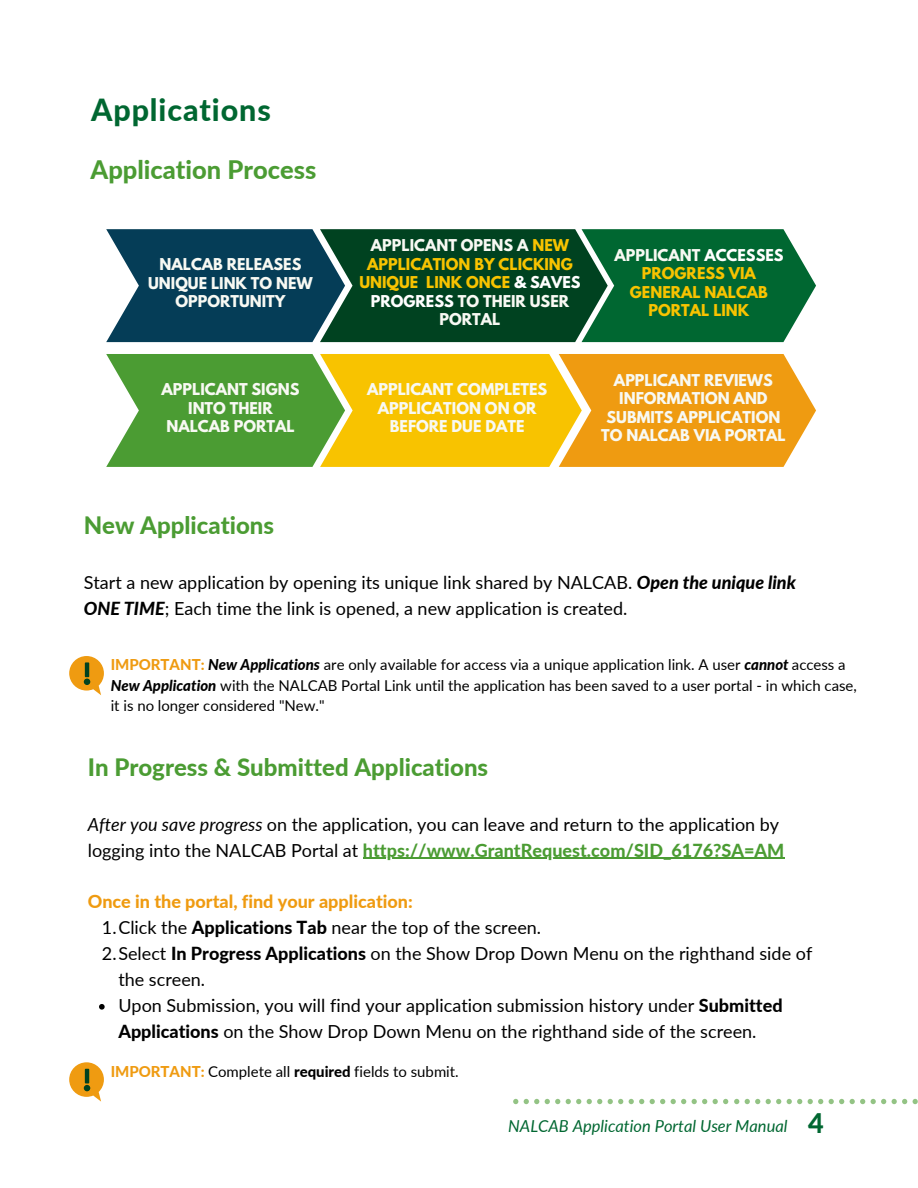
<style>
.page{position:relative;width:918px;height:1188px;background:#fff}
.page>*{position:absolute;margin:0;border:0;box-sizing:border-box;transform-origin:0 0}
.t1{font:800 30.45px "Lato";letter-spacing:.03em;color:#006731}
.t2{font:800 27px "Lato";color:#006731}
.t3{font:800 25.5px "Lato";color:#4b9c33}
.t4{font:800 24px "Lato";color:#4b9c33}
.t5{font:18px/25.8px "Lato";color:#000}
.t6{font:800 18px "Lato";color:#ef9b11}
.t7{font:italic 16.5px "Lato";color:#006731}
.t8{font:15px/20.2px "Lato";color:#000}
.t9{font:700 14.4px/18.5px "League Spartan";color:#f8f9f3;text-align:center}
.t10{font:700 14.4px/18.5px "League Spartan";color:#f8c300;text-align:center}
.s1{color:#f8f9f3}
.s2{color:#fff}
.s3{font-weight:800;font-style:italic}
.s4{font-weight:800;color:#ef9b11}
.s5{font-style:italic}
.s6{font-weight:800;color:#4b9c33}
.s7{font-weight:800}
</style>
<div class="page">
<svg style="left:513px;top:1099px;width:215px;height:5px"></svg>
<svg style="left:734px;top:1099px;width:184px;height:5px"></svg>
<svg style="left:70px;top:656px;width:34px;height:39px"></svg>
<svg style="left:106px;top:229px;width:710px;height:113px;background:#125743"></svg>
<svg style="left:106px;top:354px;width:710px;height:113px;background:#c3af26"></svg>
<svg style="left:99px;top:1004px;width:6px;height:6px"></svg>
<hr style="left:363px;top:858px;width:421px;height:1px;background:#4b9c33">
<svg style="left:70px;top:1062px;width:34px;height:40px"></svg>
<p class="t1" style="left:91px;top:91px;width:181px">Applications</p>
<p class="t3" style="left:91px;top:154px;width:227px">Application Process</p>
<p class="t9" style="left:148px;top:257px;width:166px">NALCAB RELEASES<br>UNIQUE LINK TO NEW<br>OPPORTUNITY</p>
<p class="t9" style="left:162px;top:382px;width:139px">APPLICANT SIGNS<br>INTO THEIR<br>NALCAB PORTAL</p>
<p class="t10" style="left:359px;top:238px;width:223px"><span class="s1">APPLICANT OPENS A</span> NEW<br>APPLICATION BY CLICKING<br>UNIQUE LINK ONCE <span class="s2">&amp; SAVES<br>PROGRESS</span> <span class="s1">TO THEIR USER<br>PORTAL</span></p>
<p class="t9" style="left:367px;top:382px;width:182px">APPLICANT COMPLETES<br>APPLICATION ON OR<br>BEFORE DUE DATE</p>
<p class="t10" style="left:614px;top:247px;width:171px"><span class="s1">APPLICANT</span> <span class="s2">ACCESSES<br></span>PROGRESS VIA<br>GENERAL NALCAB<br>PORTAL LINK</p>
<p class="t9" style="left:601px;top:373px;width:186px">APPLICANT REVIEWS<br>INFORMATION AND<br>SUBMITS APPLICATION<br>TO NALCAB VIA PORTAL</p>
<p class="t4" style="left:84px;top:510px;width:192px">New Applications</p>
<p class="t5" style="left:84px;top:569px;width:714px">Start a new application by opening its unique link shared by NALCAB. <span class="s3">Open the unique link<br>ONE TIME</span>; Each time the link is opened, a new application is created.</p>
<p class="t8" style="left:111px;top:654px;width:748px"><span class="s4">IMPORTANT:</span> <span class="s3">New Applications</span> are only available for access via a unique application link. A user <span class="s3">cannot</span> access a<br><span class="s3">New Application</span> with the NALCAB Portal Link until the application has been saved to a user portal - in which case, it is no longer considered "New."</p>
<p class="t4" style="left:88px;top:752px;width:402px">In Progress &amp; Submitted Applications</p>
<p class="t5" style="left:88px;top:811px;width:698px"><span class="s5">After you save progress</span> on the application, you can leave and return to the application by logging into the NALCAB Portal at <span class="s6">https://www.GrantRequest.com/SID_6176?SA=AM</span></p>
<p class="t6" style="left:88px;top:891px;width:327px">Once in the portal, find your application:</p>
<p class="t5" style="left:102px;top:914px;width:441px">1.Click the <span class="s7">Applications Tab</span> near the top of the screen.</p>
<p class="t5" style="left:118px;top:940px;width:695px;text-indent:-16px">2.Select <span class="s7">In Progress Applications</span> on the Show Drop Down Menu on the righthand side of the screen.</p>
<p class="t5" style="left:118px;top:992px;width:666px">Upon Submission, you will find your application submission history under <span class="s7">Submitted<br>Applications</span> on the Show Drop Down Menu on the righthand side of the screen.</p>
<p class="t8" style="left:111px;top:1061px;width:350px"><span class="s4">IMPORTANT:</span> Complete all <span class="s7">required</span> fields to submit.</p>
<p class="t7" style="left:508px;top:1115px;width:281px">NALCAB Application Portal User Manual</p>
<p class="t2" style="left:808px;top:1106px;width:17px">4</p>
</div>
